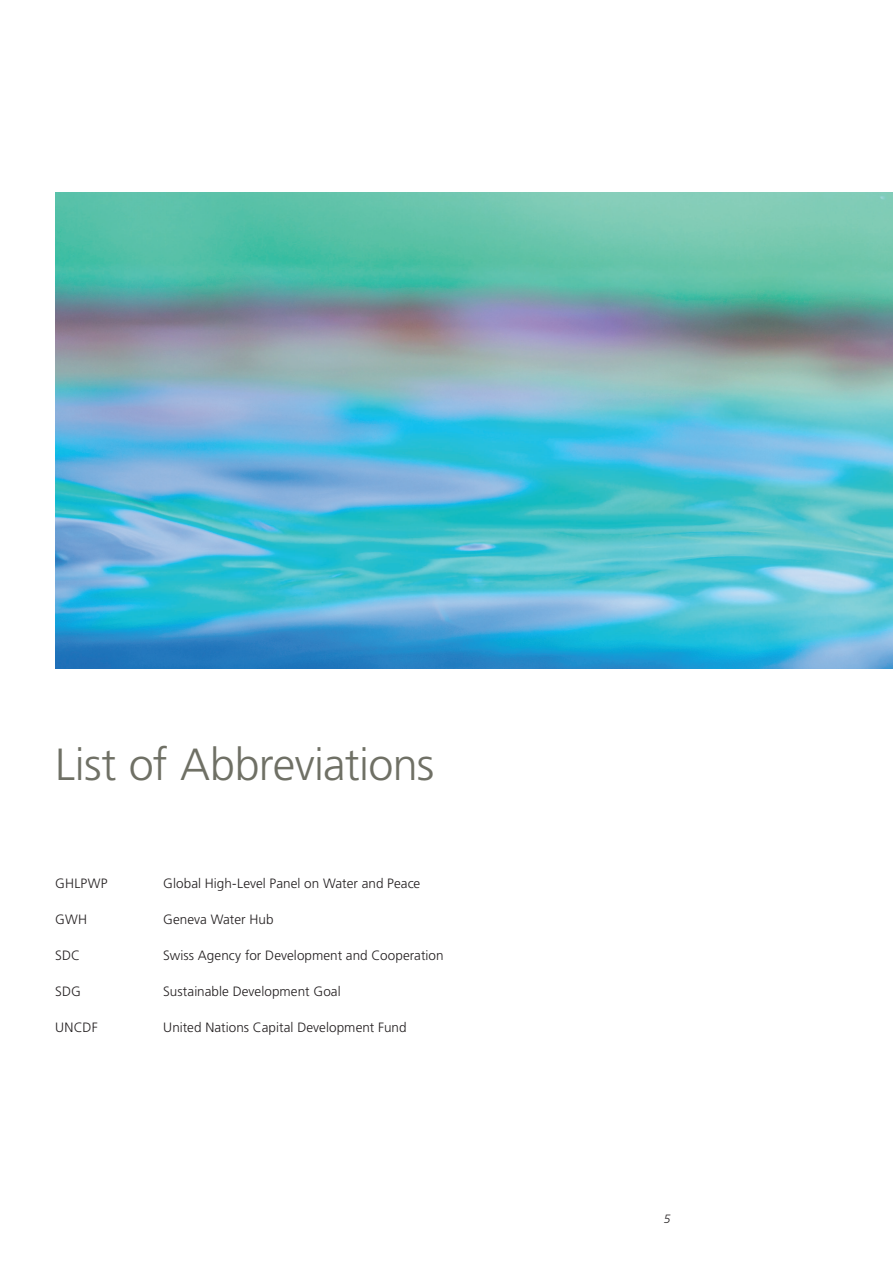
<style>
.page{position:relative;width:893px;height:1263px;background:#fff}
.page>*{position:absolute;margin:0;border:0;box-sizing:border-box;transform-origin:0 0}
.t1{font:300 45px "Frutiger LT Pro";letter-spacing:-.015em;color:#6f7065}
.t2{font:300 13.5px "Frutiger LT Pro";letter-spacing:.005em;color:#231f20}
.t3{font:italic 300 12px "Frutiger LT Pro";color:#231f20}
</style>
<div class="page">
<img style="left:55px;top:192px;width:838px;height:476px">
<h1 class="t1" style="left:55px;top:738px;width:381px">List of Abbreviations</h1>
<p class="t2" style="left:55px;top:875px;width:54px">GHLPWP</p>
<p class="t2" style="left:163px;top:875px;width:259px">Global High-Level Panel on Water and Peace</p>
<p class="t2" style="left:55px;top:911px;width:33px">GWH</p>
<p class="t2" style="left:163px;top:911px;width:112px">Geneva Water Hub</p>
<p class="t2" style="left:55px;top:947px;width:26px">SDC</p>
<p class="t2" style="left:163px;top:947px;width:282px">Swiss Agency for Development and Cooperation</p>
<p class="t2" style="left:55px;top:983px;width:27px">SDG</p>
<p class="t2" style="left:163px;top:983px;width:179px">Sustainable Development Goal</p>
<p class="t2" style="left:55px;top:1019px;width:44px">UNCDF</p>
<p class="t2" style="left:163px;top:1019px;width:245px">United Nations Capital Development Fund</p>
<p class="t3" style="left:664px;top:1211px;width:8px">5</p>
</div>
